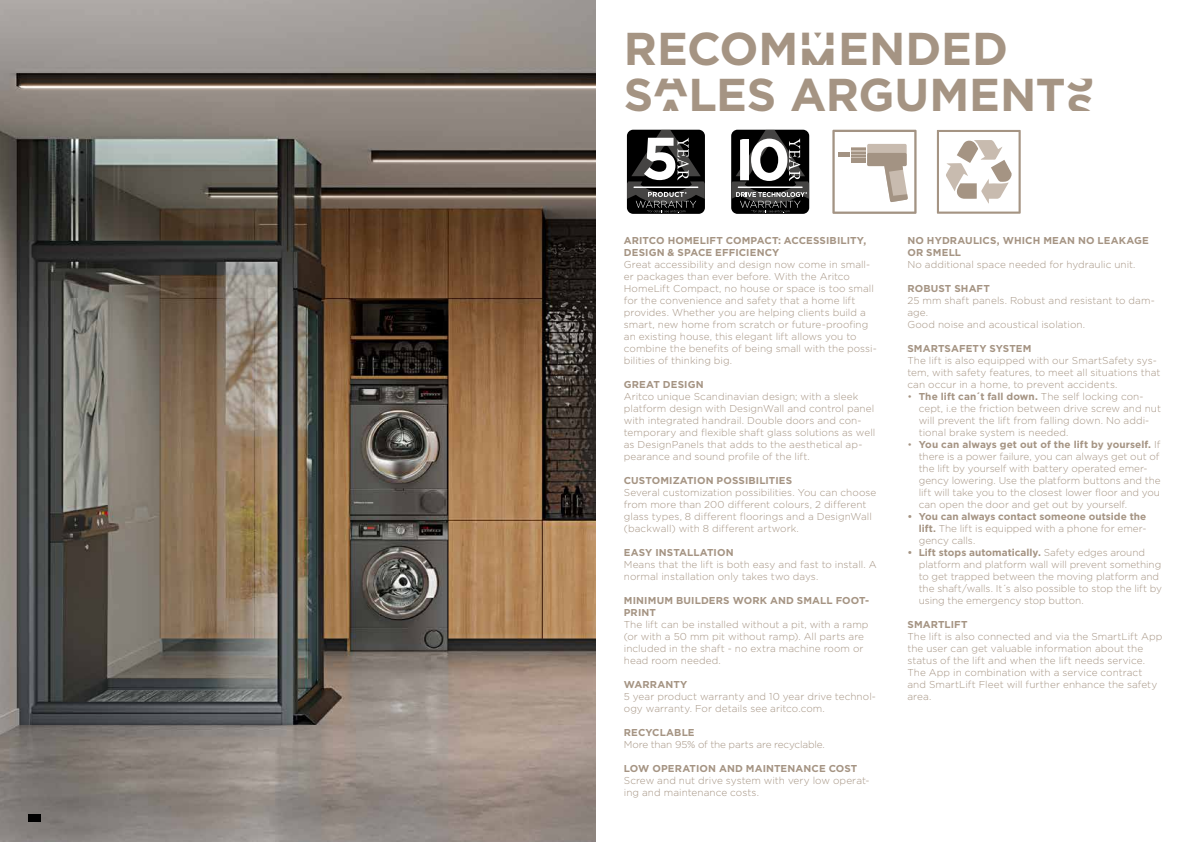
<style>
.page{position:relative;width:1191px;height:842px;background:#fff}
.page>*{position:absolute;margin:0;border:0;box-sizing:border-box;transform-origin:0 0}
.t1{font:700 46px/46px "Gotham";letter-spacing:-.005em;color:#a59483}
.t2{font:300 10px/12px "Gotham";color:#a59483}
.t3{font:700 10px/12px "Gotham";letter-spacing:.01em;color:#a59483}
.s1{font-family:"Aritco Letter Lift"}
.s2{font-weight:700}
</style>
<div class="page">
<img style="left:0;top:0;width:595px;height:842px">
<svg style="left:731px;top:130px;width:78px;height:83px"></svg>
<svg style="left:936px;top:130px;width:84px;height:84px"></svg>
<svg style="left:832px;top:130px;width:84px;height:84px"></svg>
<svg style="left:627px;top:130px;width:78px;height:83px"></svg>
<h1 class="t1" style="left:624px;top:26px;width:472px">RECOM<span class="s1">M</span>ENDED<br>S<span class="s1">A</span>LES ARGUMENT<span class="s1">S</span></h1>
<p class="t3" style="left:624px;top:235px;width:244px">ARITCO HOMELIFT COMPACT: ACCESSIBILITY,<br>DESIGN &amp; SPACE EFFICIENCY</p>
<p class="t2" style="left:624px;top:259px;width:254px">Great accessibility and design now come in small&shy;er packages than ever before. With the Aritco HomeLift Compact, no house or space is too small for the convenience and safety that a home lift provides. Whether you are helping clients build a smart, new home from scratch or future-proofing an existing house, this elegant lift allows you to combine the benefits of being small with the possi&shy;bilities of thinking big.</p>
<p class="t3" style="left:624px;top:379px;width:81px">GREAT DESIGN</p>
<p class="t2" style="left:624px;top:391px;width:253px">Aritco unique Scandinavian design; with a sleek platform design with DesignWall and control panel with integrated handrail. Double doors and con&shy;temporary and flexible shaft glass solutions as well as DesignPanels that adds to the aesthetical ap&shy;pearance and sound profile of the lift.</p>
<p class="t3" style="left:624px;top:475px;width:170px">CUSTOMIZATION POSSIBILITIES</p>
<p class="t2" style="left:624px;top:487px;width:254px">Several customization possibilities. You can choose from more than 200 different colours, 2 different glass types, 8 different floorings and a DesignWall (backwall) with 8 different artwork.</p>
<p class="t3" style="left:624px;top:547px;width:111px">EASY INSTALLATION</p>
<p class="t2" style="left:624px;top:559px;width:254px">Means that the lift is both easy and fast to install. A normal installation only takes two days.</p>
<p class="t3" style="left:624px;top:595px;width:247px">MINIMUM BUILDERS WORK AND SMALL FOOT-<br>PRINT</p>
<p class="t2" style="left:624px;top:619px;width:246px">The lift can be installed without a pit, with a ramp (or with a 50 mm pit without ramp). All parts are included in the shaft - no extra machine room or head room needed.</p>
<p class="t3" style="left:624px;top:679px;width:65px">WARRANTY</p>
<p class="t2" style="left:624px;top:691px;width:254px">5 year product warranty and 10 year drive technol&shy;ogy warranty. For details see aritco.com.</p>
<p class="t3" style="left:624px;top:727px;width:72px">RECYCLABLE</p>
<p class="t2" style="left:624px;top:739px;width:203px">More than 95% of the parts are recyclable.</p>
<p class="t3" style="left:624px;top:763px;width:235px">LOW OPERATION AND MAINTENANCE COST</p>
<p class="t2" style="left:624px;top:775px;width:247px">Screw and nut drive system with very low operat&shy;ing and maintenance costs.</p>
<p class="t3" style="left:907px;top:235px;width:243px">NO HYDRAULICS, WHICH MEAN NO LEAKAGE<br>OR SMELL</p>
<p class="t2" style="left:907px;top:259px;width:230px">No additional space needed for hydraulic unit.</p>
<p class="t3" style="left:907px;top:283px;width:84px">ROBUST SHAFT</p>
<p class="t2" style="left:907px;top:295px;width:249px">25 mm shaft panels. Robust and resistant to dam&shy;age.<br>Good noise and acoustical isolation.</p>
<p class="t3" style="left:907px;top:343px;width:126px">SMARTSAFETY SYSTEM</p>
<p class="t2" style="left:907px;top:355px;width:255px">The lift is also equipped with our SmartSafety sys&shy;tem, with safety features, to meet all situations that can occur in a home, to prevent accidents.</p>
<p class="t2" style="left:918px;top:391px;width:244px;text-indent:-11px">• <span class="s2">The lift can´t fall down.</span> The self locking con&shy;cept, i.e the friction between drive screw and nut will prevent the lift from falling down. No addi&shy;tional brake system is needed.</p>
<p class="t2" style="left:918px;top:439px;width:243px;text-indent:-11px">• <span class="s2">You can always get out of the lift by yourself.</span> If there is a power failure, you can always get out of the lift by yourself with battery operated emer&shy;gency lowering. Use the platform buttons and the lift will take you to the closest lower floor and you can open the door and get out by yourself.</p>
<p class="t2" style="left:918px;top:511px;width:229px;text-align:justify;text-indent:-11px"><span class="s2">• You can always contact someone outside the lift.</span> The lift is equipped with a phone for emer&shy;gency calls.</p>
<p class="t2" style="left:918px;top:547px;width:245px;text-indent:-11px"><span class="s2">• Lift stops automatically.</span> Safety edges around platform and platform wall will prevent something to get trapped between the moving platform and the shaft/walls. It´s also possible to stop the lift by using the emergency stop button.</p>
<p class="t3" style="left:907px;top:619px;width:62px">SMARTLIFT</p>
<p class="t2" style="left:907px;top:631px;width:256px">The lift is also connected and via the SmartLift App the user can get valuable information about the status of the lift and when the lift needs service.<br>The App in combination with a service contract and SmartLift Fleet will further enhance the safety area.</p>
</div>
